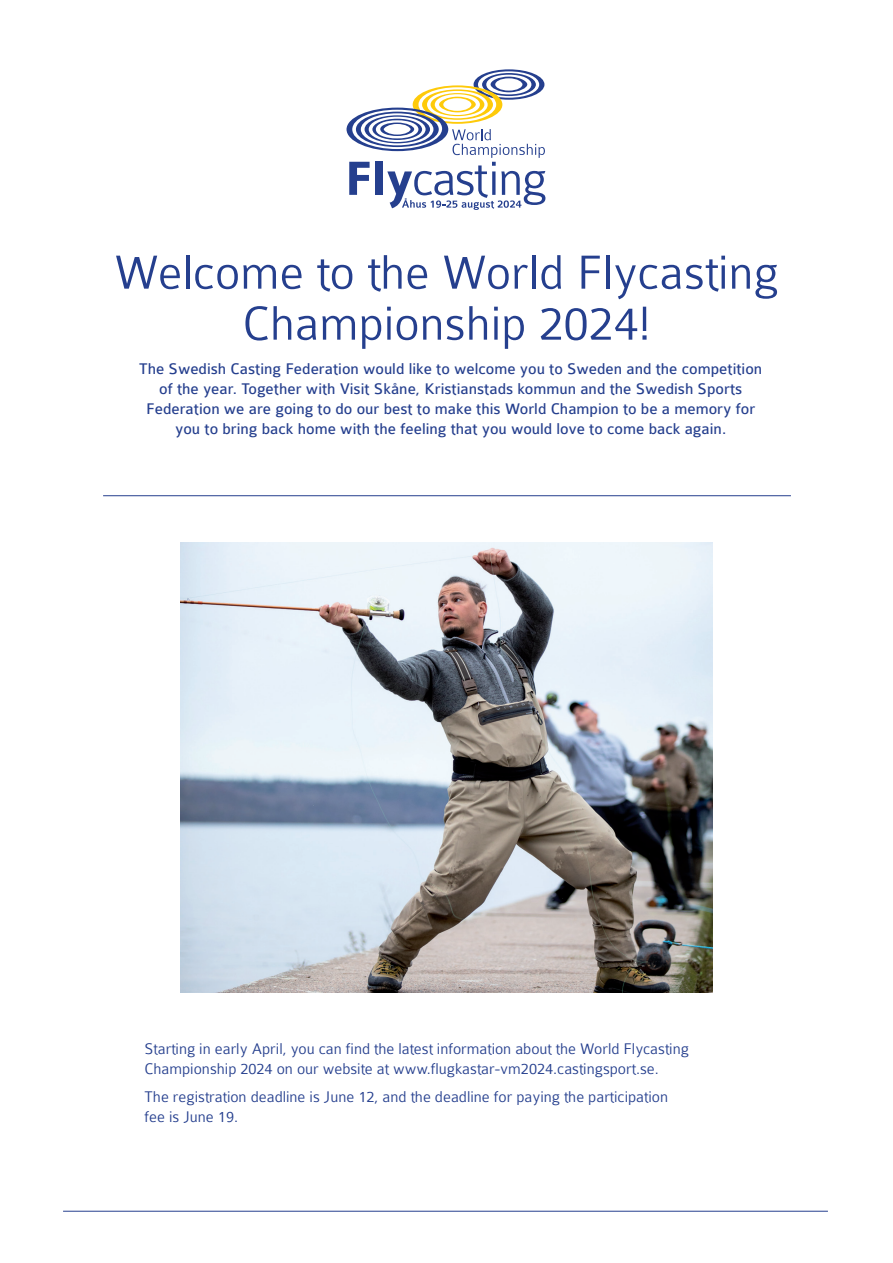
<style>
.page{position:relative;width:893px;height:1263px;background:#fff}
.page>*{position:absolute;margin:0;border:0;box-sizing:border-box;transform-origin:0 0}
.t1{font:300 51px/51px "Colaborate";color:#253f8e;text-align:center}
.t2{font:16.5px/19.8px "Colaborate";color:#253f8e;text-align:center}
.t3{font:300 16.5px/19.8px "Colaborate";color:#253f8e}
</style>
<div class="page">
<hr style="left:103px;top:495px;width:688px;height:1px;background:#253f8e">
<svg style="left:347px;top:69px;width:198px;height:141px"></svg>
<img style="left:181px;top:543px;width:532px;height:450px">
<hr style="left:63px;top:1211px;width:765px;height:1px;background:#253f8e">
<h1 class="t1" style="left:114px;top:247px;width:666px">Welcome to the World Flycasting<br>Championship 2024!</h1>
<p class="t2" style="left:139px;top:359px;width:625px">The Swedish Casting Federation would like to welcome you to Sweden and the competition of the year. Together with Visit Skåne, Kristianstads kommun and the Swedish Sports Federation we are going to do our best to make this World Champion to be a memory for you to bring back home with the feeling that you would love to come back again.</p>
<p class="t3" style="left:145px;top:1039px;width:546px">Starting in early April, you can find the latest information about the World Flycasting<br>Championship 2024 on our website at www.flugkastar-vm2024.castingsport.se.</p>
<p class="t3" style="left:145px;top:1087px;width:525px">The registration deadline is June 12, and the deadline for paying the participation fee is June 19.</p>
</div>
